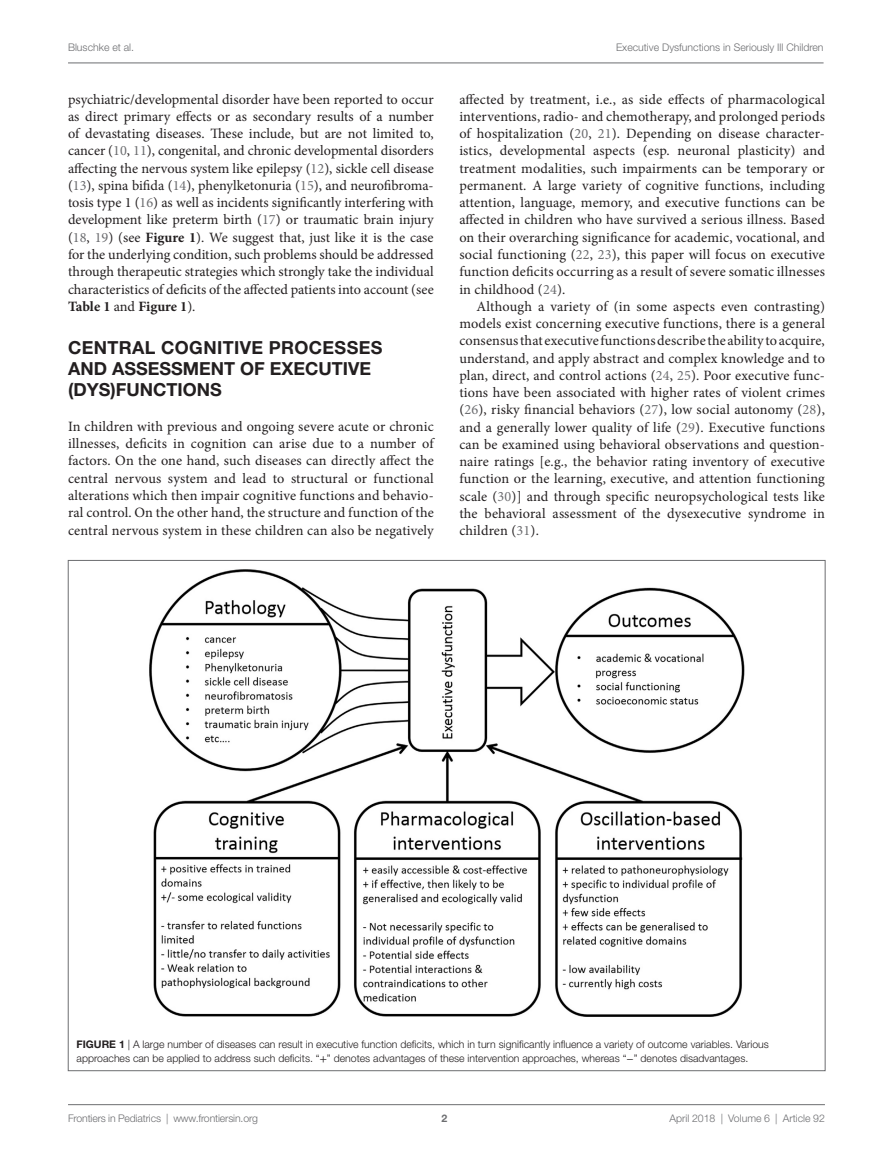
<style>
.page{position:relative;width:893px;height:1170px;background:#fff}
.page>*{position:absolute;margin:0;border:0;box-sizing:border-box;transform-origin:0 0}
.t1{font:700 18px/21px "Helvetica Neue LT Std";color:#231f20}
.t2{font:14.25px/17.2px "Minion Pro";letter-spacing:.005em;color:#231f20;text-align:justify}
.t3{font:300 10.5px/14.2px "Helvetica Neue LT Std";color:#231f20}
.t4{font:300 10.5px "Helvetica Neue LT Std";color:#6c6d70}
.t5{font:700 10.5px "Helvetica Neue LT Std";color:#6c6d70}
.s1{color:#6c6d70}
.s2{font-weight:700}
.s3{font-family:"STIX General";font-weight:400}
</style>
<div class="page">
<img style="left:149px;top:569px;width:596px;height:448px">
<hr style="left:68px;top:63px;width:756px;height:1px;background:#6c6d70">
<hr style="left:68px;top:1104px;width:757px;height:1px;background:#6c6d70">
<p class="t4" style="left:68px;top:41px;width:68px">Bluschke et al.</p>
<p class="t4" style="left:616px;top:41px;width:209px">Executive Dysfunctions in Seriously Ill Children</p>
<p class="t2" style="left:68px;top:90px;width:367px">psychiatric/developmental disorder have been reported to occur as direct primary effects or as secondary results of a number of devastating diseases. These include, but are not limited to, cancer (<span class="s1">10</span>, <span class="s1">11</span>), congenital, and chronic developmental disorders affecting the nervous system like epilepsy (<span class="s1">12</span>), sickle cell disease (<span class="s1">13</span>), spina bifida (<span class="s1">14</span>), phenylketonuria (<span class="s1">15</span>), and neurofibroma&shy;tosis type 1 (<span class="s1">16</span>) as well as incidents significantly interfering with development like preterm birth (<span class="s1">17</span>) or traumatic brain injury (<span class="s1">18</span>, <span class="s1">19</span>) (see <span class="s2">Figure 1</span>). We suggest that, just like it is the case for the underlying condition, such problems should be addressed through therapeutic strategies which strongly take the individual characteristics of deficits of the affected patients into account (see <span class="s2">Table 1</span> and <span class="s2">Figure 1</span>).</p>
<p class="t1" style="left:68px;top:336px;width:159px">CENTRAL COGNITIVE</p>
<p class="t1" style="left:269px;top:336px;width:54px">PROCESSES</p>
<p class="t1" style="left:68px;top:357px;width:69px">AND ASSESS</p>
<p class="t1" style="left:68px;top:357px;width:275px;text-indent:115px">MENT OF EXECUTIVE (DYS)FUNCTIONS</p>
<p class="t2" style="left:68px;top:418px;width:367px">In children with previous and ongoing severe acute or chronic illnesses, deficits in cognition can arise due to a number of factors. On the one hand, such diseases can directly affect the central nervous system and lead to structural or functional alterations which then impair cognitive functions and behavio&shy;ral control. On the other hand, the structure and function of the central nervous system in these children can also be negatively</p>
<p class="t2" style="left:459px;top:90px;width:367px">affected by treatment, i.e., as side effects of pharmacological interventions, radio- and chemotherapy, and prolonged periods of hospitalization (<span class="s1">20</span>, <span class="s1">21</span>). Depending on disease character&shy;istics, developmental aspects (esp. neuronal plasticity) and treatment modalities, such impairments can be temporary or permanent. A large variety of cognitive functions, including attention, language, memory, and executive functions can be affected in children who have survived a serious illness. Based on their overarching significance for academic, vocational, and social functioning (<span class="s1">22</span>, <span class="s1">23</span>), this paper will focus on executive function deficits occurring as a result of severe somatic illnesses in childhood (<span class="s1">24</span>).</p>
<p class="t2" style="left:459px;top:298px;width:367px;text-indent:17px">Although a variety of (in some aspects even contrasting) models exist concerning executive functions, there is a general consensus that executive functions describe the ability to acquire, understand, and apply abstract and complex knowledge and to plan, direct, and control actions (<span class="s1">24</span>, <span class="s1">25</span>). Poor executive func&shy;tions have been associated with higher rates of violent crimes (<span class="s1">26</span>), risky financial behaviors (<span class="s1">27</span>), low social autonomy (<span class="s1">28</span>), and a generally lower quality of life (<span class="s1">29</span>). Executive functions can be examined using behavioral observations and question&shy;naire ratings [e.g., the behavior rating inventory of executive function or the learning, executive, and attention functioning scale (<span class="s1">30</span>)] and through specific neuropsychological tests like the behavioral assessment of the dysexecutive syndrome in children (<span class="s1">31</span>).</p>
<p class="t3" style="left:77px;top:1036px;width:694px"><span class="s2">FIGURE 1</span> | A large number of diseases can result in executive function deficits, which in turn significantly influence a variety of outcome variables. Various approaches can be applied to address such deficits. “<span class="s3">+</span>” denotes advantages of these intervention approaches, whereas “<span class="s3">−</span>” denotes disadvantages.</p>
<p class="t4" style="left:68px;top:1111px;width:191px">Frontiers in Pediatrics | www.frontiersin.org</p>
<p class="t4" style="left:670px;top:1111px;width:157px">April 2018 | Volume 6 | Article 92</p>
<p class="t5" style="left:441px;top:1111px;width:7px">2</p>
</div>
